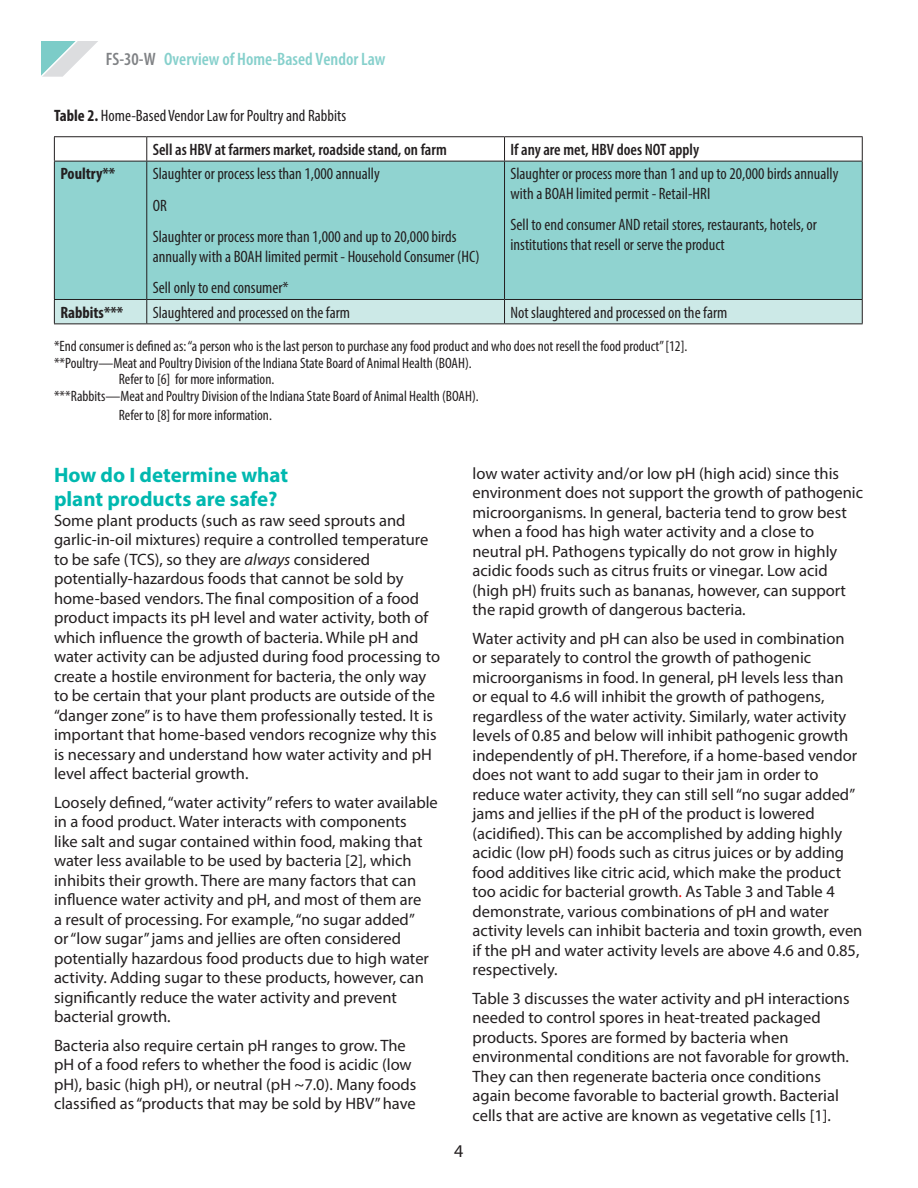
<style>
.page{position:relative;width:918px;height:1188px;background:#fff}
.page>*{position:absolute;margin:0;border:0;box-sizing:border-box;transform-origin:0 0}
.HEADING_1{font:700 21px/24px "Myriad Pro";color:#00b8af}
.t1{font:600 condensed 18px "Myriad Pro";color:#86d0cc}
.t2{font:18px "Myriad Pro";color:#231f20}
.t3{font:16.5px/19.5px "Myriad Pro";color:#231f20}
.t4{font:condensed 16.5px/19.5px "Myriad Pro";color:#231f20}
.t5{font:600 condensed 16.5px "Myriad Pro";color:#231f20}
.t6{font:700 condensed 16.5px "Myriad Pro";color:#231f20}
.t7{font:condensed 15px "Myriad Pro";color:#231f20}
.s1{color:#808285}
.s2{font-weight:700}
.s3{font-style:italic}
.s4{color:#f00}
</style>
<div class="page">
<svg style="left:41px;top:41px;width:57px;height:36px"></svg>
<div style="left:55px;top:162px;width:807px;height:137px;background:#90d3d0"></div>
<hr style="left:54px;top:136px;width:93px;height:1px;background:#231f20">
<svg style="left:54px;top:137px;width:1px;height:24px"></svg>
<hr style="left:147px;top:136px;width:358px;height:1px;background:#231f20">
<svg style="left:146px;top:137px;width:1px;height:24px"></svg>
<hr style="left:505px;top:136px;width:358px;height:1px;background:#231f20">
<svg style="left:504px;top:137px;width:1px;height:24px"></svg>
<svg style="left:862px;top:137px;width:1px;height:24px"></svg>
<hr style="left:54px;top:161px;width:93px;height:1px;background:#231f20">
<hr style="left:54px;top:161px;width:1px;height:138px;background:#231f20">
<hr style="left:147px;top:161px;width:358px;height:1px;background:#231f20">
<hr style="left:146px;top:161px;width:1px;height:138px;background:#231f20">
<hr style="left:505px;top:161px;width:358px;height:1px;background:#231f20">
<hr style="left:504px;top:161px;width:1px;height:138px;background:#231f20">
<hr style="left:862px;top:161px;width:1px;height:138px;background:#231f20">
<div style="left:54px;top:299px;width:809px;height:24px;background:#cce9e7"></div>
<hr style="left:54px;top:323px;width:93px;height:1px;background:#231f20">
<hr style="left:147px;top:323px;width:358px;height:1px;background:#231f20">
<hr style="left:505px;top:323px;width:358px;height:1px;background:#231f20">
<p class="t1" style="left:106px;top:50px;width:281px"><span class="s1">FS-30-W</span> Overview of Home-Based Vendor Law</p>
<p class="t4" style="left:54px;top:106px;width:294px"><span class="s2">Table 2.</span> Home-Based Vendor Law for Poultry and Rabbits</p>
<p class="t5" style="left:153px;top:141px;width:296px">Sell as HBV at farmers market, roadside stand, on farm</p>
<p class="t5" style="left:511px;top:141px;width:190px">If any are met, HBV does NOT apply</p>
<p class="t6" style="left:60px;top:164px;width:56px">Poultry**</p>
<p class="t4" style="left:153px;top:164px;width:228px">Slaughter or process less than 1,000 annually</p>
<p class="t4" style="left:153px;top:196px;width:16px">OR</p>
<p class="t4" style="left:153px;top:227px;width:328px">Slaughter or process more than 1,000 and up to 20,000 birds annually with a BOAH limited permit - Household Consumer (HC)</p>
<p class="t4" style="left:153px;top:278px;width:137px">Sell only to end consumer*</p>
<p class="t4" style="left:511px;top:164px;width:329px">Slaughter or process more than 1 and up to 20,000 birds annually with a BOAH limited permit - Retail-HRI</p>
<p class="t4" style="left:511px;top:215px;width:308px">Sell to end consumer AND retail stores, restaurants, hotels, or institutions that resell or serve the product</p>
<p class="t6" style="left:60px;top:302px;width:64px">Rabbits***</p>
<p class="t4" style="left:153px;top:302px;width:199px">Slaughtered and processed on the farm</p>
<p class="t4" style="left:511px;top:302px;width:218px">Not slaughtered and processed on the farm</p>
<p class="t7" style="left:54px;top:337px;width:635px">*End consumer is defined as: “a person who is the last person to purchase any food product and who does not resell the food product” [12].</p>
<p class="t7" style="left:54px;top:354px;width:419px">**Poultry—Meat and Poultry Division of the Indiana State Board of Animal Health (BOAH).</p>
<p class="t7" style="left:119px;top:370px;width:157px">Refer to [6] for more information.</p>
<p class="t7" style="left:54px;top:387px;width:426px">***Rabbits—Meat and Poultry Division of the Indiana State Board of Animal Health (BOAH).</p>
<p class="t7" style="left:119px;top:406px;width:155px">Refer to [8] for more information.</p>
<p class="HEADING_1" style="left:54px;top:463px;width:236px">How do I determine what plant products are safe?</p>
<p class="t3" style="left:54px;top:510px;width:388px">Some plant products (such as raw seed sprouts and garlic-in-oil mixtures) require a controlled temperature to be safe (TCS), so they are <span class="s3">always</span> considered potentially-hazardous foods that cannot be sold by home-based vendors. The final composition of a food product impacts its pH level and water activity, both of which influence the growth of bacteria. While pH and water activity can be adjusted during food processing to create a hostile environment for bacteria, the only way to be certain that your plant products are outside of the “danger zone” is to have them professionally tested. It is important that home-based vendors recognize why this is necessary and understand how water activity and pH level affect bacterial growth.</p>
<p class="t3" style="left:54px;top:792px;width:385px">Loosely defined, “water activity” refers to water available in a food product. Water interacts with components<br>like salt and sugar contained within food, making that water less available to be used by bacteria [2], which inhibits their growth. There are many factors that can influence water activity and pH, and most of them are<br>a result of processing. For example, “no sugar added”<br>or “low sugar” jams and jellies are often considered potentially hazardous food products due to high water activity. Adding sugar to these products, however, can significantly reduce the water activity and prevent bacterial growth.</p>
<p class="t3" style="left:54px;top:1035px;width:364px">Bacteria also require certain pH ranges to grow. The pH of a food refers to whether the food is acidic (low pH), basic (high pH), or neutral (pH ~7.0). Many foods classified as “products that may be sold by HBV” have</p>
<p class="t2" style="left:454px;top:1140px;width:11px">4</p>
<p class="t3" style="left:472px;top:463px;width:392px">low water activity and/or low pH (high acid) since this environment does not support the growth of pathogenic microorganisms. In general, bacteria tend to grow best when a food has high water activity and a close to neutral pH. Pathogens typically do not grow in highly acidic foods such as citrus fruits or vinegar. Low acid (high pH) fruits such as bananas, however, can support the rapid growth of dangerous bacteria.</p>
<p class="t3" style="left:472px;top:628px;width:391px">Water activity and pH can also be used in combination or separately to control the growth of pathogenic microorganisms in food. In general, pH levels less than<br>or equal to 4.6 will inhibit the growth of pathogens, regardless of the water activity. Similarly, water activity levels of 0.85 and below will inhibit pathogenic growth independently of pH. Therefore, if a home-based vendor does not want to add sugar to their jam in order to reduce water activity, they can still sell “no sugar added” jams and jellies if the pH of the product is lowered (acidified). This can be accomplished by adding highly acidic (low pH) foods such as citrus juices or by adding food additives like citric acid, which make the product too acidic for bacterial growth<span class="s4">.</span> As Table 3 and Table 4 demonstrate, various combinations of pH and water activity levels can inhibit bacteria and toxin growth, even if the pH and water activity levels are above 4.6 and 0.85, respectively.</p>
<p class="t3" style="left:472px;top:988px;width:379px">Table 3 discusses the water activity and pH interactions needed to control spores in heat-treated packaged products. Spores are formed by bacteria when environmental conditions are not favorable for growth.<br>They can then regenerate bacteria once conditions again become favorable to bacterial growth. Bacterial cells that are active are known as vegetative cells [1].</p>
</div>
